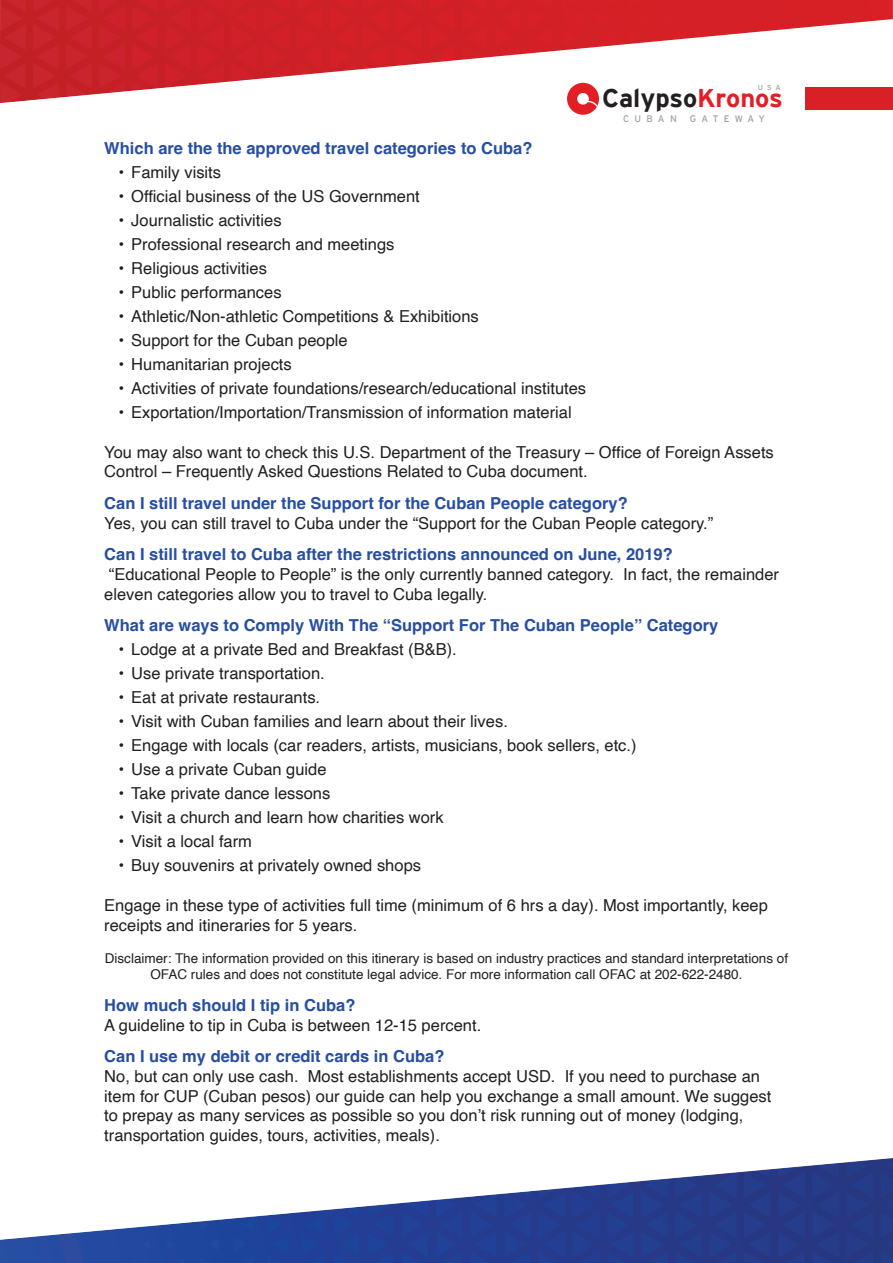
<style>
.page{position:relative;width:893px;height:1263px;background:#fff}
.page>*{position:absolute;margin:0;border:0;box-sizing:border-box;transform-origin:0 0}
.t1{font:700 25.5px "Interstate";color:#231f20}
.t2{font:16.5px/19.8px "Helvetica";color:#231f20}
.t3{font:700 16.5px "Helvetica";color:#274ea2}
.t4{font:13.5px/16.2px "Helvetica";color:#231f20;text-align:center}
.t5{font:9.45px "Interstate";letter-spacing:.52em;color:#9ea0a3}
.t6{font:9.45px "Interstate";letter-spacing:.545em;color:#9ea0a3}
.t7{font:7.35px "Interstate";color:#9ea0a3}
.s1{color:#e41e25}
</style>
<div class="page">
<img style="left:0;top:0;width:893px;height:103px">
<img style="left:0;top:1158px;width:893px;height:105px">
<svg style="left:567px;top:83px;width:32px;height:32px"></svg>
<div style="left:805px;top:88px;width:88px;height:22px;background:#d92026"></div>
<p class="t7" style="left:758px;top:84px;width:24px">USA</p>
<h1 class="t1" style="left:602px;top:84px;width:182px">Calypso<span class="s1">Kronos</span></h1>
<p class="t6" style="left:623px;top:114px;width:55px">CUBAN</p>
<p class="t5" style="left:690px;top:114px;width:77px">GATEWAY</p>
<p class="t3" style="left:104px;top:138px;width:430px">Which are the the approved travel categories to Cuba?</p>
<p class="t2" style="left:119px;top:163px;width:104px">• Family visits</p>
<p class="t2" style="left:119px;top:187px;width:303px">• Official business of the US Government</p>
<p class="t2" style="left:119px;top:211px;width:165px">• Journalistic activities</p>
<p class="t2" style="left:119px;top:235px;width:277px">• Professional research and meetings</p>
<p class="t2" style="left:119px;top:259px;width:150px">• Religious activities</p>
<p class="t2" style="left:119px;top:283px;width:165px">• Public performances</p>
<p class="t2" style="left:119px;top:307px;width:362px">• Athletic/Non-athletic Competitions &amp; Exhibitions</p>
<p class="t2" style="left:119px;top:331px;width:231px">• Support for the Cuban people</p>
<p class="t2" style="left:119px;top:355px;width:175px">• Humanitarian projects</p>
<p class="t2" style="left:119px;top:379px;width:469px">• Activities of private foundations/research/educational institutes</p>
<p class="t2" style="left:119px;top:403px;width:455px">• Exportation/Importation/Transmission of information material</p>
<p class="t2" style="left:104px;top:442px;width:671px">You may also want to check this U.S. Department of the Treasury – Office of Foreign Assets<br>Control – Frequently Asked Questions Related to Cuba document.</p>
<p class="t3" style="left:104px;top:493px;width:525px">Can I still travel under the Support for the Cuban People category?</p>
<p class="t2" style="left:104px;top:513px;width:611px">Yes, you can still travel to Cuba under the “Support for the Cuban People category.”</p>
<p class="t3" style="left:104px;top:544px;width:570px">Can I still travel to Cuba after the restrictions announced on June, 2019?</p>
<p class="t2" style="left:104px;top:565px;width:676px">“Educational People to People” is the only currently banned category. In fact, the remainder eleven categories allow you to travel to Cuba legally.</p>
<p class="t3" style="left:104px;top:615px;width:616px">What are ways to Comply With The “Support For The Cuban People” Category</p>
<p class="t2" style="left:119px;top:640px;width:340px">• Lodge at a private Bed and Breakfast (B&amp;B).</p>
<p class="t2" style="left:119px;top:664px;width:208px">• Use private transportation.</p>
<p class="t2" style="left:119px;top:688px;width:203px">• Eat at private restaurants.</p>
<p class="t2" style="left:119px;top:712px;width:391px">• Visit with Cuban families and learn about their lives.</p>
<p class="t2" style="left:119px;top:736px;width:520px">• Engage with locals (car readers, artists, musicians, book sellers, etc.)</p>
<p class="t2" style="left:119px;top:760px;width:210px">• Use a private Cuban guide</p>
<p class="t2" style="left:119px;top:784px;width:213px">• Take private dance lessons</p>
<p class="t2" style="left:119px;top:808px;width:327px">• Visit a church and learn how charities work</p>
<p class="t2" style="left:119px;top:832px;width:135px">• Visit a local farm</p>
<p class="t2" style="left:119px;top:856px;width:304px">• Buy souvenirs at privately owned shops</p>
<p class="t2" style="left:104px;top:896px;width:665px">Engage in these type of activities full time (minimum of 6 hrs a day). Most importantly, keep receipts and itineraries for 5 years.</p>
<p class="t4" style="left:105px;top:951px;width:685px">Disclaimer: The information provided on this itinerary is based on industry practices and standard interpretations of<br>OFAC rules and does not constitute legal advice. For more information call OFAC at 202-622-2480.</p>
<p class="t3" style="left:104px;top:995px;width:253px">How much should I tip in Cuba?</p>
<p class="t2" style="left:104px;top:1015px;width:378px">A guideline to tip in Cuba is between 12-15 percent.</p>
<p class="t3" style="left:104px;top:1046px;width:342px">Can I use my debit or credit cards in Cuba?</p>
<p class="t2" style="left:104px;top:1067px;width:669px">No, but can only use cash. Most establishments accept USD. If you need to purchase an item for CUP (Cuban pesos) our guide can help you exchange a small amount. We suggest to prepay as many services as possible so you don’t risk running out of money (lodging, transportation guides, tours, activities, meals).</p>
</div>
